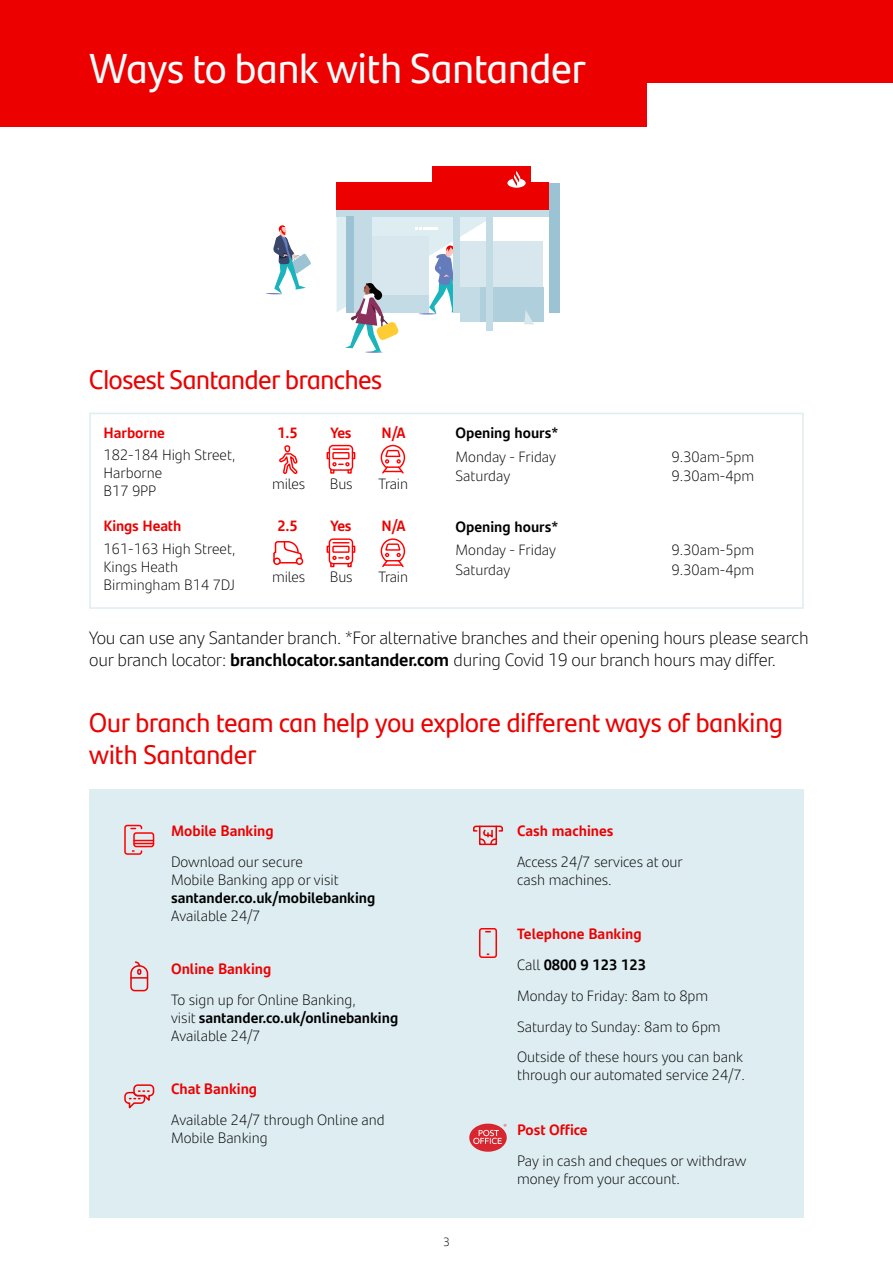
<style>
.page{position:relative;width:893px;height:1263px;background:#fff}
.page>*{position:absolute;margin:0;border:0;box-sizing:border-box;transform-origin:0 0}
.t1{font:42px "Santander Headline";color:#fff}
.t2{font:27px/32.4px "Santander Headline";color:#ec0000}
.t3{font:300 18px/21.6px "Santander Text";letter-spacing:-.01em;color:#000}
.t4{font:300 15px/18px "Santander Text";color:#000}
.t5{font:700 15px "Santander Text";color:#ec0000}
.t6{font:700 15px "Santander Text";color:#000}
.t7{font:300 12px "Santander Text";color:#000}
.s1{font-weight:700}
.s2{font-weight:700;color:#ec0000}
</style>
<div class="page">
<div style="left:0;top:0;width:893px;height:126px;background:#ec0000"></div>
<div style="left:647px;top:84px;width:246px;height:55px;background:#fff"></div>
<div style="left:89px;top:790px;width:715px;height:428px;background:#deedf2"></div>
<div style="left:124px;top:825px;width:18px;height:30px;border:2px solid #f00;border-radius:2px"></div>
<div style="left:133px;top:832px;width:21px;height:15px;border:2px solid #f00;border-radius:2px"></div>
<svg style="left:134px;top:840px;width:20px;height:4px"></svg>
<div style="left:479px;top:928px;width:18px;height:30px;border:2px solid #f00;border-radius:2px"></div>
<svg style="left:130px;top:961px;width:19px;height:31px"></svg>
<svg style="left:473px;top:825px;width:30px;height:21px"></svg>
<svg style="left:469px;top:1123px;width:38px;height:29px"></svg>
<svg style="left:124px;top:1084px;width:31px;height:25px"></svg>
<div style="left:549px;top:183px;width:10px;height:129px;background:#9bc3d3"></div>
<svg style="left:266px;top:225px;width:45px;height:69px"></svg>
<svg style="left:336px;top:166px;width:213px;height:187px"></svg>
<div style="left:89px;top:413px;width:715px;height:196px;border:2px solid #deedf2"></div>
<svg style="left:279px;top:445px;width:19px;height:29px"></svg>
<svg style="left:327px;top:445px;width:28px;height:29px"></svg>
<svg style="left:381px;top:445px;width:24px;height:29px"></svg>
<div style="left:296px;top:557px;width:7px;height:8px;border:2px solid #f00;border-radius:50%"></div>
<div style="left:273px;top:557px;width:8px;height:8px;border:2px solid #f00;border-radius:50%"></div>
<svg style="left:273px;top:541px;width:29px;height:22px"></svg>
<svg style="left:327px;top:538px;width:28px;height:30px"></svg>
<svg style="left:381px;top:538px;width:24px;height:30px"></svg>
<h1 class="t1" style="left:89px;top:36px;width:499px">Ways to bank with Santander</h1>
<h2 class="t2" style="left:89px;top:362px;width:294px">Closest Santander branches</h2>
<p class="t5" style="left:104px;top:421px;width:63px">Harborne</p>
<p class="t4" style="left:104px;top:445px;width:133px">182-184 High Street,<br>Harborne<br>B17 9PP</p>
<p class="t5" style="left:104px;top:514px;width:79px">Kings Heath</p>
<p class="t4" style="left:104px;top:539px;width:133px">161-163 High Street,<br>Kings Heath<br>Birmingham B14 7DJ</p>
<p class="t5" style="left:277px;top:421px;width:22px">1.5</p>
<p class="t5" style="left:330px;top:421px;width:23px">Yes</p>
<p class="t5" style="left:382px;top:421px;width:26px">N/A</p>
<p class="t4" style="left:272px;top:474px;width:35px">miles</p>
<p class="t4" style="left:330px;top:474px;width:24px">Bus</p>
<p class="t4" style="left:378px;top:474px;width:31px">Train</p>
<p class="t5" style="left:277px;top:514px;width:22px">2.5</p>
<p class="t5" style="left:330px;top:514px;width:23px">Yes</p>
<p class="t5" style="left:382px;top:514px;width:26px">N/A</p>
<p class="t4" style="left:272px;top:567px;width:35px">miles</p>
<p class="t4" style="left:330px;top:567px;width:24px">Bus</p>
<p class="t4" style="left:378px;top:567px;width:31px">Train</p>
<p class="t6" style="left:455px;top:421px;width:104px">Opening hours*</p>
<p class="t4" style="left:455px;top:447px;width:102px">Monday - Friday</p>
<p class="t4" style="left:671px;top:447px;width:84px">9.30am-5pm</p>
<p class="t4" style="left:455px;top:466px;width:56px">Saturday</p>
<p class="t4" style="left:671px;top:466px;width:84px">9.30am-4pm</p>
<p class="t6" style="left:455px;top:514px;width:104px">Opening hours*</p>
<p class="t4" style="left:455px;top:540px;width:102px">Monday - Friday</p>
<p class="t4" style="left:671px;top:540px;width:84px">9.30am-5pm</p>
<p class="t4" style="left:455px;top:560px;width:56px">Saturday</p>
<p class="t4" style="left:671px;top:560px;width:84px">9.30am-4pm</p>
<p class="t3" style="left:89px;top:626px;width:721px">You can use any Santander branch. *For alternative branches and their opening hours please search our branch locator: <span class="s1">branchlocator.santander.com</span> during Covid 19 our branch hours may differ.</p>
<h2 class="t2" style="left:89px;top:704px;width:695px">Our branch team can help you explore different ways of banking with Santander</h2>
<p class="t5" style="left:171px;top:819px;width:104px">Mobile Banking</p>
<p class="t4" style="left:171px;top:852px;width:169px">Download our secure<br>Mobile Banking app or visit</p>
<p class="t6" style="left:171px;top:886px;width:206px">santander.co.uk/mobilebanking</p>
<p class="t4" style="left:171px;top:906px;width:91px">Available 24/7</p>
<p class="t5" style="left:171px;top:957px;width:102px">Online Banking</p>
<p class="t4" style="left:171px;top:990px;width:229px">To sign up for Online Banking,<br>visit <span class="s1">santander.co.uk/onlinebanking<br></span>Available 24/7</p>
<p class="t5" style="left:171px;top:1077px;width:88px">Chat Banking</p>
<p class="t4" style="left:171px;top:1110px;width:215px">Available 24/7 through Online and<br>Mobile Banking</p>
<p class="t7" style="left:443px;top:1232px;width:8px">3</p>
<p class="t5" style="left:517px;top:819px;width:98px">Cash machines</p>
<p class="t4" style="left:517px;top:852px;width:167px">Access 24/7 services at our cash machines.</p>
<p class="t4" style="left:517px;top:918px;width:228px;line-height:30.8px"><span class="s2">Telephone Banking<br></span>Call <span class="s1">0800 9 123 123<br></span>Monday to Friday: 8am to 8pm<br>Saturday to Sunday: 8am to 6pm<br>Outside of these hours you can bank</p>
<p class="t4" style="left:517px;top:1065px;width:230px">through our automated service 24/7.</p>
<p class="t5" style="left:517px;top:1118px;width:72px">Post Office</p>
<p class="t4" style="left:517px;top:1151px;width:231px">Pay in cash and cheques or withdraw money from your account.</p>
</div>
